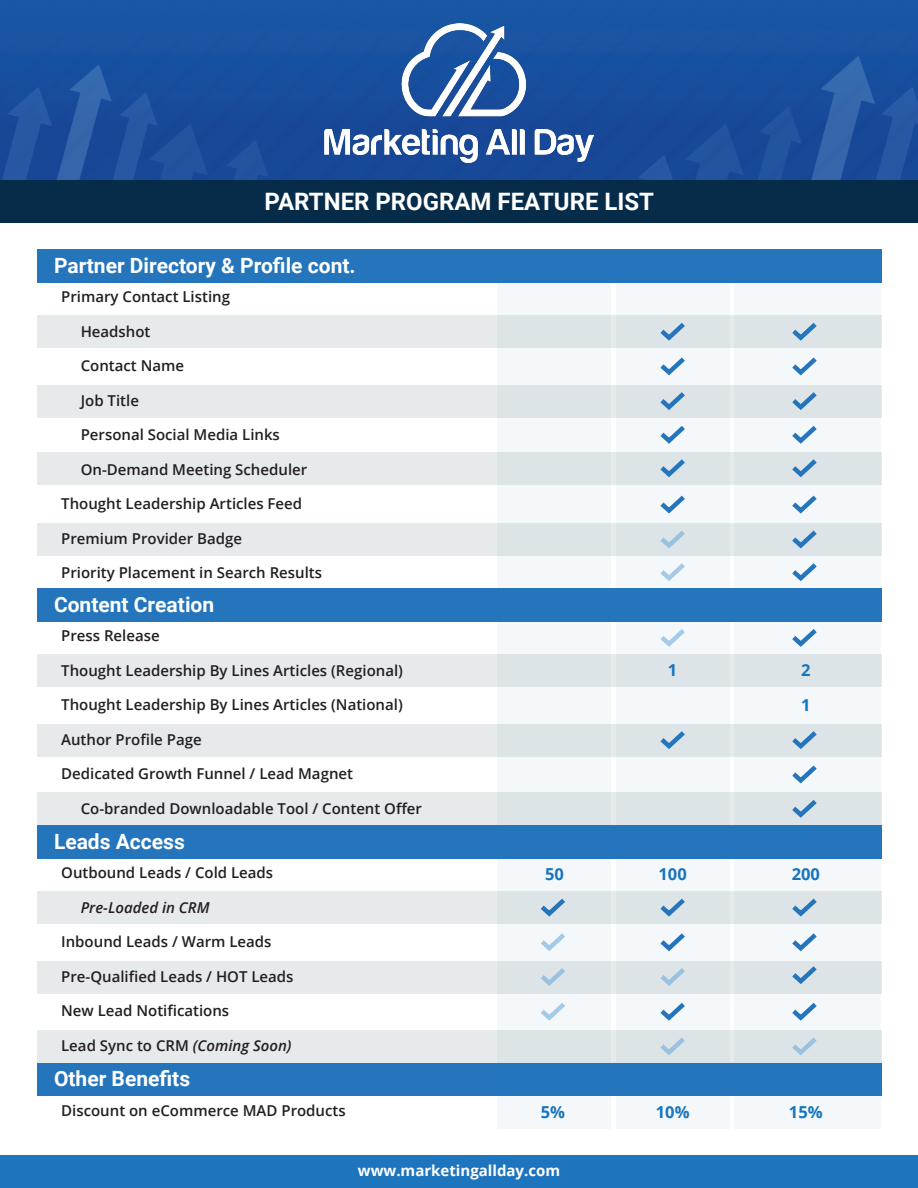
<style>
.page{position:relative;width:918px;height:1188px;background:#fff}
.page>*{position:absolute;margin:0;border:0;box-sizing:border-box;transform-origin:0 0}
.t1{font:700 24px "Roboto";color:#fff}
.t2{font:700 21px "Roboto";color:#fff}
.t3{font:700 16.5px "Open Sans";color:#1775bc}
.t4{font:600 15px "Open Sans";color:#231f20}
.t5{font:700 15px "Open Sans";color:#fff}
.t6{font:italic 600 15px "Open Sans";color:#231f20}
.s1{font-style:italic}
</style>
<div class="page">
<div style="left:37px;top:316px;width:844px;height:32px;background:#e7eaeb"></div>
<div style="left:37px;top:385px;width:844px;height:32px;background:#e7eaeb"></div>
<div style="left:37px;top:453px;width:844px;height:32px;background:#e7eaeb"></div>
<div style="left:37px;top:523px;width:844px;height:33px;background:#e7eaeb"></div>
<div style="left:0;top:1156px;width:918px;height:32px;background:#1d75bd"></div>
<div style="left:498px;top:282px;width:113px;height:306px;background:linear-gradient(to right,#eaeff3,#eaeff3)"></div>
<div style="left:616px;top:282px;width:113px;height:306px;background:linear-gradient(to right,#ebf0f3,#ebf0f3)"></div>
<div style="left:734px;top:282px;width:147px;height:306px;background:linear-gradient(to right,#ebf0f3,#ebf0f3)"></div>
<svg style="left:789px;top:389px;width:31px;height:24px"></svg>
<svg style="left:789px;top:456px;width:31px;height:24px"></svg>
<svg style="left:657px;top:389px;width:31px;height:24px"></svg>
<svg style="left:657px;top:456px;width:31px;height:24px"></svg>
<svg style="left:789px;top:354px;width:31px;height:24px"></svg>
<svg style="left:789px;top:423px;width:31px;height:24px"></svg>
<svg style="left:657px;top:354px;width:31px;height:24px"></svg>
<svg style="left:657px;top:423px;width:31px;height:24px"></svg>
<svg style="left:789px;top:320px;width:31px;height:24px"></svg>
<svg style="left:657px;top:320px;width:31px;height:24px"></svg>
<svg style="left:789px;top:560px;width:31px;height:24px"></svg>
<svg style="left:789px;top:527px;width:31px;height:25px"></svg>
<svg style="left:789px;top:492px;width:31px;height:25px"></svg>
<svg style="left:657px;top:492px;width:31px;height:25px"></svg>
<div style="left:37px;top:249px;width:844px;height:33px;background:#2475bc"></div>
<div style="left:37px;top:588px;width:844px;height:33px;background:#2475bc"></div>
<div style="left:37px;top:655px;width:844px;height:32px;background:#e7eaeb"></div>
<div style="left:37px;top:724px;width:844px;height:32px;background:#e7eaeb"></div>
<div style="left:37px;top:793px;width:844px;height:32px;background:#e7eaeb"></div>
<div style="left:498px;top:621px;width:113px;height:204px;background:linear-gradient(to right,#e9eef2,#e9eef2)"></div>
<div style="left:616px;top:621px;width:113px;height:204px;background:linear-gradient(to right,#e9eff2,#e9eff2)"></div>
<div style="left:734px;top:621px;width:147px;height:204px;background:linear-gradient(to right,#e9eff2,#e9eff2)"></div>
<svg style="left:789px;top:728px;width:31px;height:24px"></svg>
<svg style="left:789px;top:626px;width:31px;height:24px"></svg>
<svg style="left:789px;top:762px;width:31px;height:25px"></svg>
<svg style="left:789px;top:797px;width:31px;height:24px"></svg>
<svg style="left:657px;top:728px;width:31px;height:24px"></svg>
<svg style="left:659px;top:627px;width:27px;height:21px"></svg>
<div style="left:0;top:180px;width:918px;height:43px;background:#072c49"></div>
<img style="left:0;top:0;width:918px;height:180px">
<img style="left:325px;top:23px;width:268px;height:140px">
<svg style="left:659px;top:562px;width:27px;height:21px"></svg>
<svg style="left:659px;top:529px;width:27px;height:21px"></svg>
<div style="left:37px;top:825px;width:844px;height:33px;background:#2475bc"></div>
<div style="left:37px;top:1063px;width:844px;height:33px;background:#2475bc"></div>
<div style="left:37px;top:891px;width:844px;height:33px;background:#e7eaeb"></div>
<div style="left:37px;top:961px;width:844px;height:32px;background:#e7eaeb"></div>
<div style="left:37px;top:1030px;width:844px;height:33px;background:#e7eaeb"></div>
<svg style="left:498px;top:858px;width:113px;height:172px;fill:#f4f8fb"></svg>
<svg style="left:616px;top:858px;width:113px;height:172px;fill:#f4f8fb"></svg>
<svg style="left:734px;top:858px;width:147px;height:172px;fill:#f4f8fb"></svg>
<div style="left:498px;top:1096px;width:113px;height:33px;background:#f4f8fb"></div>
<div style="left:616px;top:1096px;width:113px;height:33px;background:#f4f8fb"></div>
<div style="left:734px;top:1096px;width:147px;height:33px;background:#f4f8fb"></div>
<svg style="left:789px;top:1000px;width:31px;height:24px"></svg>
<svg style="left:789px;top:963px;width:31px;height:24px"></svg>
<svg style="left:789px;top:930px;width:31px;height:24px"></svg>
<svg style="left:789px;top:895px;width:31px;height:25px"></svg>
<svg style="left:657px;top:930px;width:31px;height:24px"></svg>
<svg style="left:657px;top:895px;width:31px;height:25px"></svg>
<svg style="left:538px;top:895px;width:30px;height:25px"></svg>
<svg style="left:657px;top:1000px;width:31px;height:24px"></svg>
<svg style="left:660px;top:1037px;width:25px;height:19px"></svg>
<svg style="left:659px;top:967px;width:27px;height:21px"></svg>
<svg style="left:539px;top:1001px;width:28px;height:21px"></svg>
<svg style="left:539px;top:967px;width:28px;height:21px"></svg>
<svg style="left:539px;top:932px;width:28px;height:21px"></svg>
<svg style="left:792px;top:1037px;width:25px;height:19px"></svg>
<p class="t1" style="left:265px;top:184px;width:391px">PARTNER PROGRAM FEATURE LIST</p>
<p class="t2" style="left:54px;top:251px;width:303px">Partner Directory &amp; Profile cont.</p>
<p class="t4" style="left:61px;top:287px;width:170px">Primary Contact Listing</p>
<p class="t4" style="left:81px;top:321px;width:71px">Headshot</p>
<p class="t4" style="left:81px;top:356px;width:105px">Contact Name</p>
<p class="t4" style="left:81px;top:390px;width:60px">Job Title</p>
<p class="t4" style="left:81px;top:425px;width:201px">Personal Social Media Links</p>
<p class="t4" style="left:81px;top:459px;width:228px">On-Demand Meeting Scheduler</p>
<p class="t4" style="left:61px;top:494px;width:243px">Thought Leadership Articles Feed</p>
<p class="t4" style="left:61px;top:528px;width:182px">Premium Provider Badge</p>
<p class="t4" style="left:61px;top:563px;width:262px">Priority Placement in Search Results</p>
<p class="t2" style="left:54px;top:590px;width:162px">Content Creation</p>
<p class="t4" style="left:61px;top:626px;width:100px">Press Release</p>
<p class="t4" style="left:61px;top:660px;width:343px">Thought Leadership By Lines Articles (Regional)</p>
<p class="t4" style="left:61px;top:695px;width:343px">Thought Leadership By Lines Articles (National)</p>
<p class="t4" style="left:61px;top:729px;width:142px">Author Profile Page</p>
<p class="t4" style="left:61px;top:764px;width:293px">Dedicated Growth Funnel / Lead Magnet</p>
<p class="t4" style="left:81px;top:798px;width:343px">Co-branded Downloadable Tool / Content Offer</p>
<p class="t2" style="left:54px;top:827px;width:132px">Leads Access</p>
<p class="t4" style="left:61px;top:862px;width:214px">Outbound Leads / Cold Leads</p>
<p class="t6" style="left:81px;top:897px;width:130px">Pre-Loaded in CRM</p>
<p class="t4" style="left:61px;top:931px;width:212px">Inbound Leads / Warm Leads</p>
<p class="t4" style="left:61px;top:966px;width:234px">Pre-Qualified Leads / HOT Leads</p>
<p class="t4" style="left:61px;top:1000px;width:170px">New Lead Notifications</p>
<p class="t4" style="left:61px;top:1035px;width:232px">Lead Sync to CRM <span class="s1">(Coming Soon)</span></p>
<p class="t2" style="left:54px;top:1064px;width:138px">Other Benefits</p>
<p class="t4" style="left:61px;top:1100px;width:286px">Discount on eCommerce MAD Products</p>
<p class="t3" style="left:668px;top:658px;width:11px">1</p>
<p class="t3" style="left:801px;top:658px;width:11px">2</p>
<p class="t3" style="left:801px;top:693px;width:11px">1</p>
<p class="t3" style="left:545px;top:862px;width:20px">50</p>
<p class="t3" style="left:659px;top:862px;width:30px">100</p>
<p class="t3" style="left:792px;top:862px;width:30px">200</p>
<p class="t3" style="left:541px;top:1100px;width:26px">5%</p>
<p class="t3" style="left:656px;top:1100px;width:35px">10%</p>
<p class="t3" style="left:789px;top:1100px;width:35px">15%</p>
<p class="t5" style="left:358px;top:1160px;width:204px">www.marketingallday.com</p>
</div>
